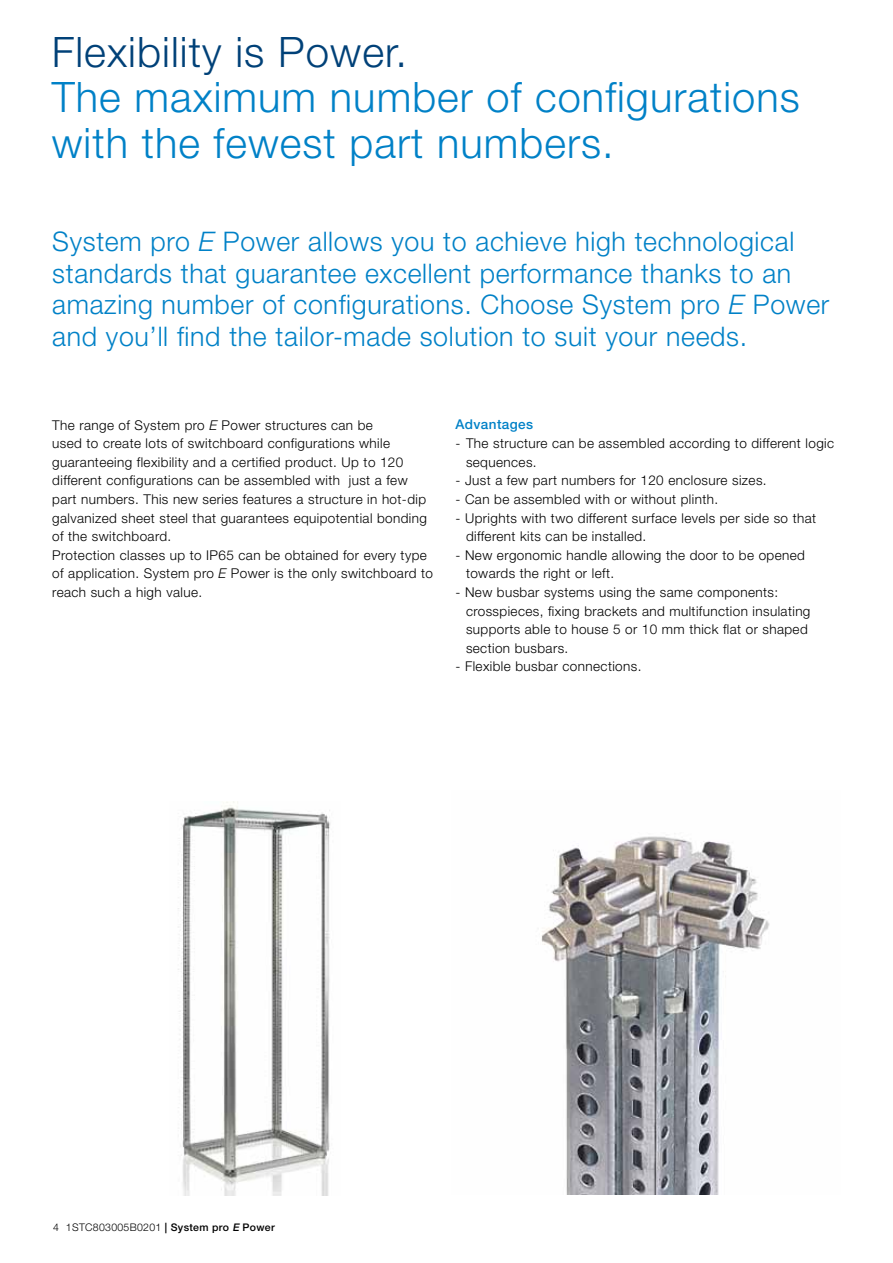
<style>
.page{position:relative;width:893px;height:1263px;background:#fff}
.page>*{position:absolute;margin:0;border:0;box-sizing:border-box;transform-origin:0 0}
.t1{font:300 42px/45.5px "Helvetica Neue LT";letter-spacing:.025em;color:#0081c7}
.t2{font:300 42px "Helvetica Neue LT";letter-spacing:.025em;color:#004178}
.t3{font:300 27px/31.5px "Helvetica Neue LT";letter-spacing:.025em;color:#0081c7}
.t4{font:300 13.5px/18.6px "Helvetica Neue LT";letter-spacing:.03em;color:#000}
.t5{font:500 13.5px "Helvetica Neue LT";letter-spacing:.03em;color:#0081c7}
.t6{font:300 10.5px "Helvetica Neue LT";letter-spacing:.03em;color:#000}
.s1{font-style:italic}
.s2{font-weight:500}
.s3{font-weight:500;font-style:italic}
</style>
<div class="page">
<img style="left:178px;top:801px;width:153px;height:395px">
<img style="left:541px;top:836px;width:229px;height:359px">
<h1 class="t2" style="left:52px;top:26px;width:357px">Flexibility is Power.</h1>
<h1 class="t1" style="left:52px;top:74px;width:749px">The maximum number of configurations with the fewest part numbers.</h1>
<p class="t3" style="left:52px;top:225px;width:779px">System pro <span class="s1">E</span> Power allows you to achieve high technological standards that guarantee excellent performance thanks to an amazing number of configurations. Choose System pro <span class="s1">E</span> Power and you’ll find the tailor-made solution to suit your needs.</p>
<p class="t4" style="left:52px;top:415px;width:382px">The range of System pro <span class="s1">E</span> Power structures can be<br>used to create lots of switchboard configurations while guaranteeing flexibility and a certified product. Up to 120 different configurations can be assembled with just a few part numbers. This new series features a structure in hot-dip galvanized sheet steel that guarantees equipotential bonding of the switchboard.<br>Protection classes up to IP65 can be obtained for every type of application. System pro <span class="s1">E</span> Power is the only switchboard to reach such a high value.</p>
<p class="t5" style="left:455px;top:417px;width:79px">Advantages</p>
<p class="t4" style="left:466px;top:434px;width:370px;text-indent:-11px">- The structure can be assembled according to different logic sequences.</p>
<p class="t4" style="left:455px;top:471px;width:313px">- Just a few part numbers for 120 enclosure sizes.</p>
<p class="t4" style="left:455px;top:489px;width:264px">- Can be assembled with or without plinth.</p>
<p class="t4" style="left:466px;top:508px;width:352px;text-indent:-11px">- Uprights with two different surface levels per side so that different kits can be installed.</p>
<p class="t4" style="left:466px;top:545px;width:340px;text-indent:-11px">- New ergonomic handle allowing the door to be opened towards the right or left.</p>
<p class="t4" style="left:466px;top:582px;width:346px;text-indent:-11px">- New busbar systems using the same components: crosspieces, fixing brackets and multifunction insulating supports able to house 5 or 10 mm thick flat or shaped section busbars.</p>
<p class="t4" style="left:455px;top:657px;width:188px">- Flexible busbar connections.</p>
<p class="t6" style="left:53px;top:1221px;width:223px">4 1STC803005B0201 <span class="s2">| System pro</span> <span class="s3">E</span> <span class="s2">Power</span></p>
</div>
